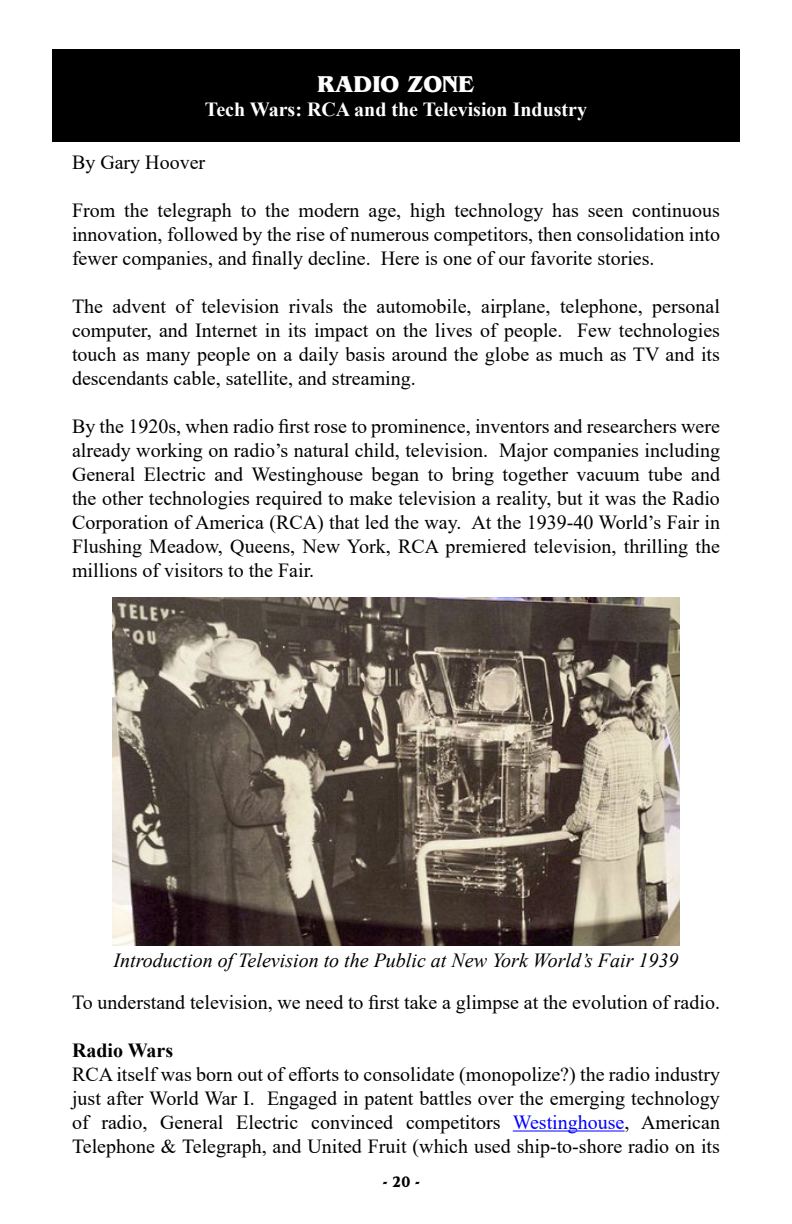
<style>
.page{position:relative;width:792px;height:1224px;background:#fff}
.page>*{position:absolute;margin:0;border:0;box-sizing:border-box;transform-origin:0 0}
.t1{font:700 24px "Benguiat Pro ITC";color:#fff}
.t2{font:20px/24px "Times New Roman";color:#000;text-align:justify}
.t3{font:italic 20px "Times New Roman";color:#000}
.t4{font:700 20px "Times New Roman";color:#fff}
.t5{font:700 condensed 16px "Benguiat Pro ITC";color:#000}
.s1{font-weight:700}
.s2{color:#00f}
</style>
<div class="page">
<div style="left:52px;top:49px;width:688px;height:93px;background:#000"></div>
<hr style="left:513px;top:1131px;width:112px;height:1px;background:#00f">
<img style="left:112px;top:597px;width:568px;height:349px">
<p class="t1" style="left:318px;top:70px;width:158px">RADIO ZONE</p>
<p class="t4" style="left:205px;top:95px;width:384px">Tech Wars: RCA and the Television Industry</p>
<p class="t2" style="left:72px;top:149px;width:135px">By Gary Hoover</p>
<p class="t2" style="left:72px;top:197px;width:650px">From the telegraph to the modern age, high technology has seen continuous innovation, followed by the rise of numerous competitors, then consolidation into fewer companies, and finally decline. Here is one of our favorite stories.</p>
<p class="t2" style="left:72px;top:293px;width:650px">The advent of television rivals the automobile, airplane, telephone, personal computer, and Internet in its impact on the lives of people. Few technologies touch as many people on a daily basis around the globe as much as TV and its descendants cable, satellite, and streaming.</p>
<p class="t2" style="left:72px;top:413px;width:650px">By the 1920s, when radio first rose to prominence, inventors and researchers were already working on radio’s natural child, television. Major companies including General Electric and Westinghouse began to bring together vacuum tube and the other technologies required to make television a reality, but it was the Radio Corporation of America (RCA) that led the way. At the 1939-40 World’s Fair in Flushing Meadow, Queens, New York, RCA premiered television, thrilling the millions of visitors to the Fair.</p>
<p class="t3" style="left:113px;top:946px;width:567px">Introduction of Television to the Public at New York World’s Fair 1939</p>
<p class="t2" style="left:72px;top:989px;width:650px">To understand television, we need to first take a glimpse at the evolution of radio.</p>
<p class="t2" style="left:72px;top:1037px;width:650px;text-align:left"><span class="s1">Radio Wars<br></span>RCA itself was born out of efforts to consolidate (monopolize?) the radio industry just after World War I. Engaged in patent battles over the emerging technology of radio, General Electric convinced competitors <span class="s2">Westinghouse</span>, American Telephone &amp; Telegraph, and United Fruit (which used ship-to-shore radio on its</p>
<p class="t5" style="left:382px;top:1173px;width:39px">- 20 -</p>
</div>
